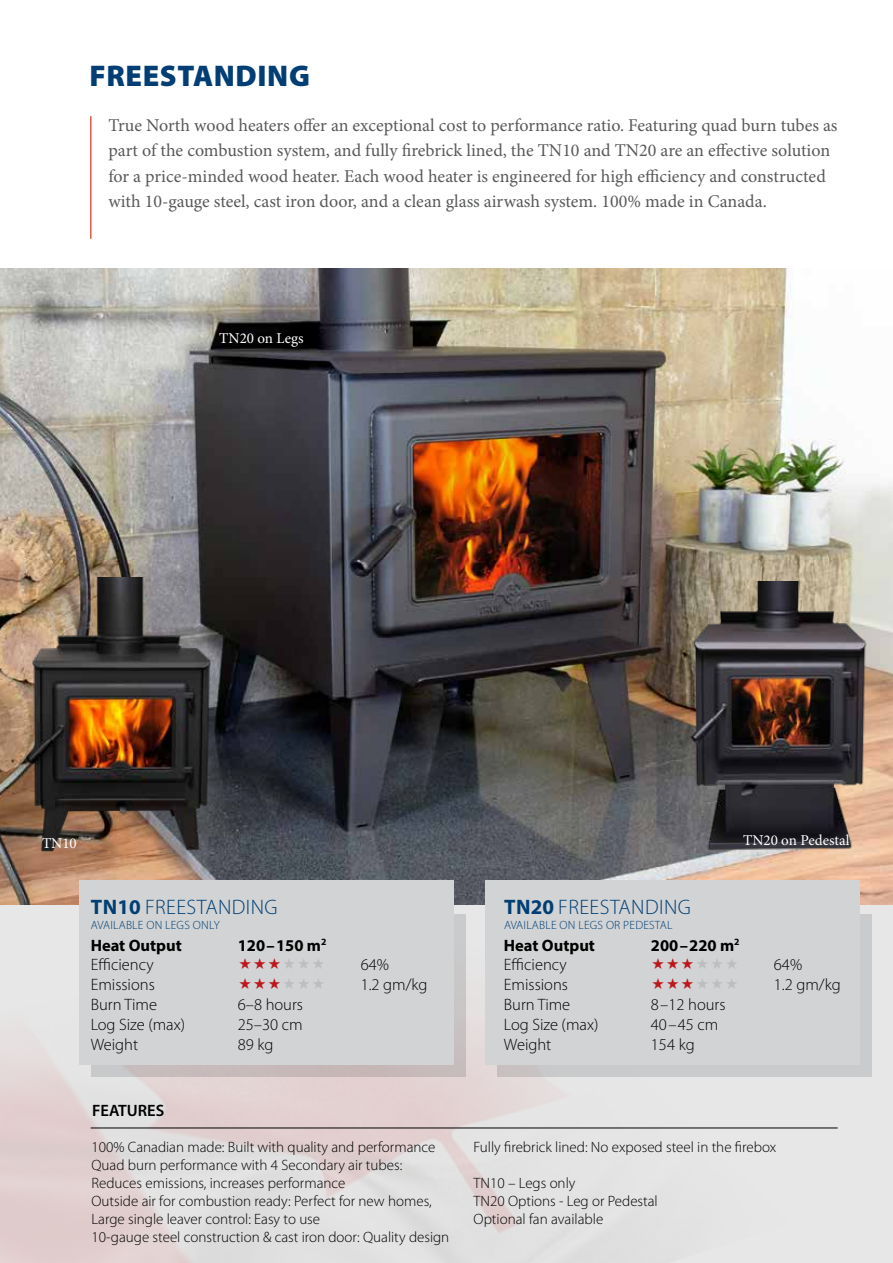
<style>
.page{position:relative;width:893px;height:1263px;background:#fff}
.page>*{position:absolute;margin:0;border:0;box-sizing:border-box;transform-origin:0 0}
.t1{font:900 30px "Myriad Pro";letter-spacing:.02em;color:#003e74}
.t2{font:300 21px "Myriad Pro";letter-spacing:.02em;color:#003e74}
.t3{font:18px/25.5px "Minion Pro";color:#58595b}
.t4{font:300 16.5px "Myriad Pro";color:#000}
.t5{font:700 16.5px "Myriad Pro";color:#000}
.t6{font:600 16.5px "Myriad Pro";color:#000}
.t7{font:300 15px/18px "Myriad Pro";color:#000}
.t8{font:15px "Minion Pro";color:#fff}
.t9{font:300 12px "Myriad Pro";letter-spacing:.02em;color:#003e74}
.s1{font-weight:700}
</style>
<div class="page">
<img style="left:0;top:268px;width:893px;height:637px">
<svg style="left:0;top:905px;width:893px;height:358px;background:#e2dddd"></svg>
<div style="left:91px;top:914px;width:374px;height:163px;background:linear-gradient(to bottom,#cccfd0,#c8bfbf)"></div>
<div style="left:498px;top:914px;width:374px;height:163px;background:#cacbcc"></div>
<div style="left:485px;top:880px;width:374px;height:185px;background:#d1d3d4"></div>
<div style="left:79px;top:880px;width:374px;height:185px;background:#d1d3d4"></div>
<hr style="left:90px;top:116px;width:2px;height:123px;background:#d95943">
<hr style="left:91px;top:1127px;width:747px;height:1px;background:#000">
<img style="left:674px;top:582px;width:210px;height:272px">
<img style="left:14px;top:578px;width:215px;height:274px">
<h1 class="t1" style="left:90px;top:59px;width:222px">FREESTANDING</h1>
<p class="t3" style="left:108px;top:112px;width:731px">True North wood heaters offer an exceptional cost to performance ratio. Featuring quad burn tubes as part of the combustion system, and fully firebrick lined, the TN10 and TN20 are an effective solution for a price-minded wood heater. Each wood heater is engineered for high efficiency and constructed with 10-gauge steel, cast iron door, and a clean glass airwash system. 100% made in Canada.</p>
<p class="t8" style="left:219px;top:328px;width:86px">TN20 on Legs</p>
<p class="t8" style="left:42px;top:833px;width:36px">TN10</p>
<p class="t8" style="left:743px;top:830px;width:108px">TN20 on Pedestal</p>
<h2 class="t2" style="left:91px;top:896px;width:188px"><span class="s1">TN10</span> FREESTANDING</h2>
<p class="t9" style="left:91px;top:918px;width:130px">AVAILABLE ON LEGS ONLY</p>
<p class="t5" style="left:91px;top:934px;width:93px">Heat Output</p>
<p class="t5" style="left:238px;top:934px;width:90px">120–150 m<sup>2</sup></p>
<p class="t4" style="left:91px;top:956px;width:64px">Efficiency</p>
<p class="t4" style="left:361px;top:956px;width:30px">64%</p>
<p class="t4" style="left:91px;top:976px;width:66px">Emissions</p>
<p class="t4" style="left:361px;top:976px;width:68px">1.2 gm/kg</p>
<p class="t4" style="left:91px;top:995px;width:68px">Burn Time</p>
<p class="t4" style="left:238px;top:995px;width:67px">6–8 hours</p>
<p class="t4" style="left:91px;top:1015px;width:96px">Log Size (max)</p>
<p class="t4" style="left:238px;top:1015px;width:66px">25–30 cm</p>
<p class="t4" style="left:91px;top:1035px;width:49px">Weight</p>
<p class="t4" style="left:238px;top:1035px;width:37px">89 kg</p>
<p class="t6" style="left:92px;top:1100px;width:74px">FEATURES</p>
<h2 class="t2" style="left:504px;top:896px;width:188px"><span class="s1">TN20</span> FREESTANDING</h2>
<p class="t9" style="left:504px;top:918px;width:170px">AVAILABLE ON LEGS OR PEDESTAL</p>
<p class="t5" style="left:504px;top:934px;width:93px">Heat Output</p>
<p class="t5" style="left:651px;top:934px;width:90px">200–220 m<sup>2</sup></p>
<p class="t4" style="left:504px;top:956px;width:64px">Efficiency</p>
<p class="t4" style="left:774px;top:956px;width:30px">64%</p>
<p class="t4" style="left:504px;top:976px;width:66px">Emissions</p>
<p class="t4" style="left:774px;top:976px;width:68px">1.2 gm/kg</p>
<p class="t4" style="left:504px;top:995px;width:68px">Burn Time</p>
<p class="t4" style="left:651px;top:995px;width:76px">8–12 hours</p>
<p class="t4" style="left:504px;top:1015px;width:96px">Log Size (max)</p>
<p class="t4" style="left:651px;top:1015px;width:69px">40–45 cm</p>
<p class="t4" style="left:504px;top:1035px;width:49px">Weight</p>
<p class="t4" style="left:651px;top:1035px;width:45px">154 kg</p>
<p class="t7" style="left:92px;top:1138px;width:359px">100% Canadian made: Built with quality and performance Quad burn performance with 4 Secondary air tubes:<br>Reduces emissions, increases performance<br>Outside air for combustion ready: Perfect for new homes, Large single leaver control: Easy to use<br>10-gauge steel construction &amp; cast iron door: Quality design</p>
<p class="t7" style="left:474px;top:1138px;width:304px">Fully firebrick lined: No exposed steel in the firebox</p>
<p class="t7" style="left:474px;top:1174px;width:186px">TN10 – Legs only<br>TN20 Options - Leg or Pedestal<br>Optional fan available</p>
</div>
